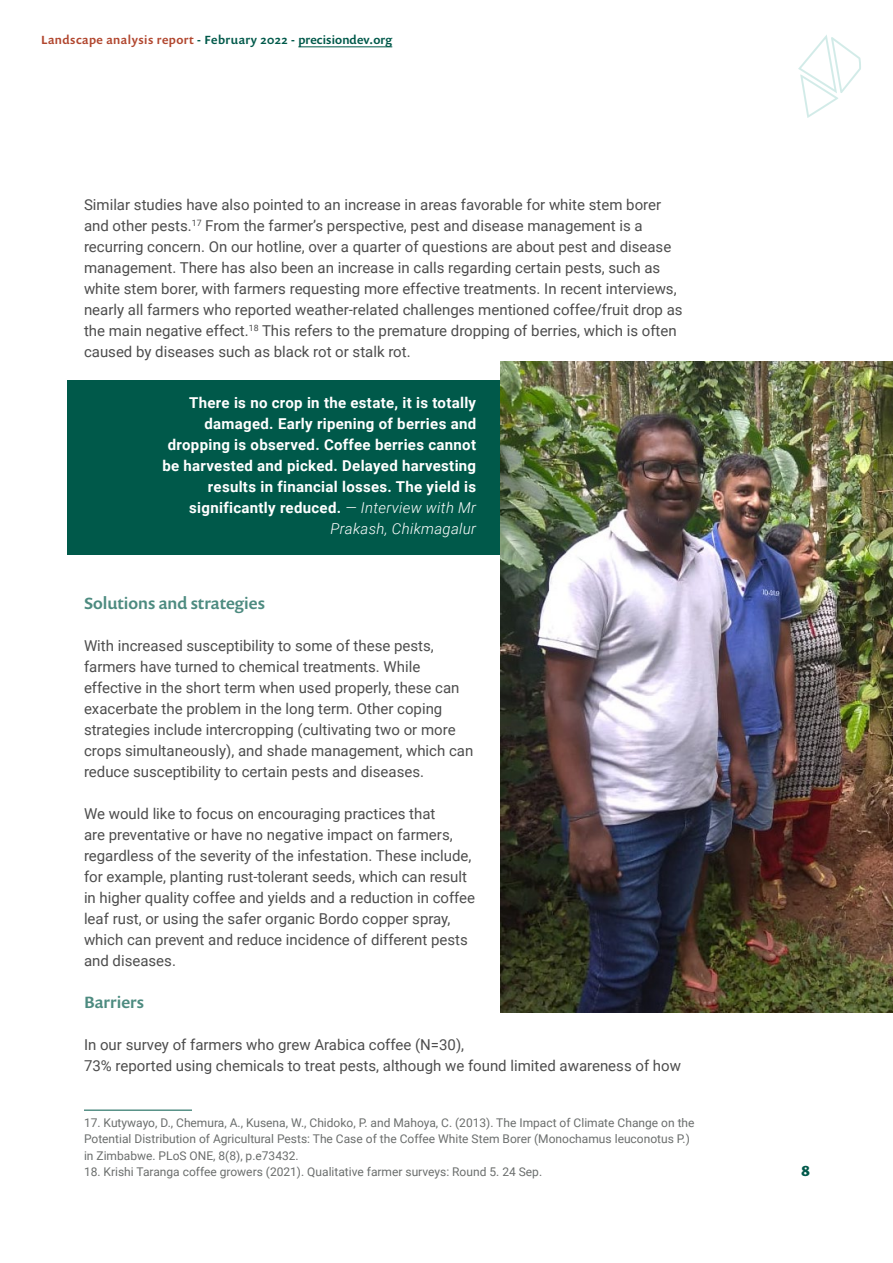
<style>
.page{position:relative;width:893px;height:1263px;background:#fff}
.page>*{position:absolute;margin:0;border:0;box-sizing:border-box;transform-origin:0 0}
.t1{font:500 16.5px "Prenton RP Pro";color:#4d8b80}
.t2{font:15px/21px "Roboto";color:#4d4d4d}
.t3{font:700 15px/21px "Roboto";letter-spacing:.02em;color:#fff;text-align:right}
.t4{font:700 15px "Prenton RP Pro";color:#00594a}
.t5{font:12px/16.5px "Roboto";color:#6b6e6d}
.t6{font:500 12px "Prenton RP Pro";letter-spacing:.04em;color:#00594a}
.s1{color:#b1462e}
.s2{font-weight:300;font-style:italic}
</style>
<div class="page">
<hr style="left:298px;top:47px;width:94px;height:1px;background:#00594a">
<svg style="left:798px;top:35px;width:63px;height:83px"></svg>
<div style="left:68px;top:380px;width:647px;height:174px;background:#00594a"></div>
<hr style="left:84px;top:1110px;width:108px;height:1px;background:#00594a">
<img style="left:500px;top:361px;width:393px;height:651px">
<p class="t6" style="left:41px;top:32px;width:353px"><span class="s1">Landscape analysis report</span> - February 2022 - precisiondev.org</p>
<p class="t2" style="left:84px;top:194px;width:600px">Similar studies have also pointed to an increase in areas favorable for white stem borer and other pests.<sup>17</sup> From the farmer’s perspective, pest and disease management is a recurring concern. On our hotline, over a quarter of questions are about pest and disease management. There has also been an increase in calls regarding certain pests, such as white stem borer, with farmers requesting more effective treatments. In recent interviews, nearly all farmers who reported weather-related challenges mentioned coffee/fruit drop as the main negative effect.<sup>18</sup> This refers to the premature dropping of berries, which is often caused by diseases such as black rot or stalk rot.</p>
<p class="t3" style="left:162px;top:392px;width:315px">There is no crop in the estate, it is totally damaged. Early ripening of berries and dropping is observed. Coffee berries cannot be harvested and picked. Delayed harvesting results in financial losses. The yield is significantly reduced. <span class="s2">— Interview with Mr Prakash, Chikmagalur</span></p>
<p class="t1" style="left:84px;top:592px;width:182px">Solutions and strategies</p>
<p class="t2" style="left:84px;top:635px;width:391px">With increased susceptibility to some of these pests, farmers have turned to chemical treatments. While effective in the short term when used properly, these can exacerbate the problem in the long term. Other coping strategies include intercropping (cultivating two or more crops simultaneously), and shade management, which can reduce susceptibility to certain pests and diseases.</p>
<p class="t2" style="left:84px;top:803px;width:393px">We would like to focus on encouraging practices that<br>are preventative or have no negative impact on farmers, regardless of the severity of the infestation. These include, for example, planting rust-tolerant seeds, which can result in higher quality coffee and yields and a reduction in coffee leaf rust, or using the safer organic Bordo copper spray, which can prevent and reduce incidence of different pests and diseases.</p>
<p class="t1" style="left:84px;top:991px;width:61px">Barriers</p>
<p class="t2" style="left:84px;top:1034px;width:598px">In our survey of farmers who grew Arabica coffee (N=30),<br>73% reported using chemicals to treat pests, although we found limited awareness of how</p>
<p class="t5" style="left:84px;top:1114px;width:612px">17. Kutywayo, D., Chemura, A., Kusena, W., Chidoko, P. and Mahoya, C. (2013). The Impact of Climate Change on the<br>Potential Distribution of Agricultural Pests: The Case of the Coffee White Stem Borer (Monochamus leuconotus P.) in Zimbabwe. PLoS ONE, 8(8), p.e73432.</p>
<p class="t5" style="left:84px;top:1163px;width:460px">18. Krishi Taranga coffee growers (2021). Qualitative farmer surveys: Round 5. 24 Sep.</p>
<p class="t4" style="left:801px;top:1161px;width:10px">8</p>
</div>
